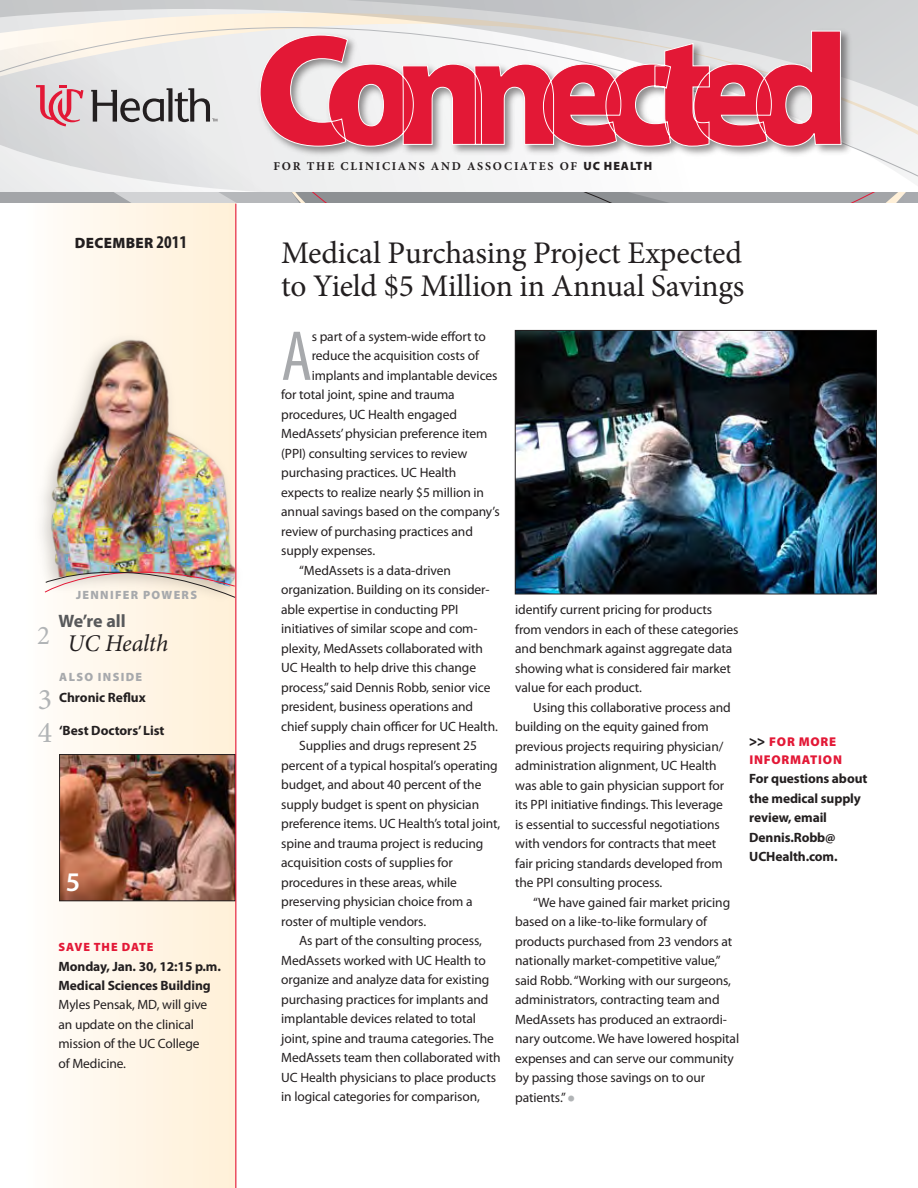
<style>
.page{position:relative;width:918px;height:1188px;background:#fff}
.page>*{position:absolute;margin:0;border:0;box-sizing:border-box;transform-origin:0 0}
.t1{font:condensed 71.4px "Myriad Pro";color:#a7a9ac}
.t2{font:31.5px/33px "Minion Pro";letter-spacing:-.01em;color:#231f20}
.t3{font:30px/33px "Minion Pro";color:#b1b4b6}
.t4{font:600 27px "Myriad Pro";color:#fff}
.t5{font:27px "Minion Pro";color:#b1b4b6}
.t6{font:italic 24px "Minion Pro";letter-spacing:-.01em;color:#231f20}
.t7{font:700 18px "Myriad Pro";letter-spacing:-.005em;color:#58595b}
.t8{font:900 15px "Myriad Pro";letter-spacing:.02em;color:#231f20}
.t9{font:13.5px/19.5px "Myriad Pro";letter-spacing:-.01em;color:#231f20}
.t10{font:700 13.5px/19.5px "Myriad Pro";letter-spacing:-.01em;color:#231f20}
.t11{font:900 12.75px/18px "Myriad Pro";letter-spacing:.06em;color:#e31836}
.t12{font:700 12px "Minion Pro";letter-spacing:.15em;color:#231f20}
.t13{font:900 12px "Myriad Pro";letter-spacing:.11em;color:#a7a9ac}
.t14{font:900 12px "Myriad Pro";letter-spacing:.08em;color:#e31836}
.s1{font-weight:700;font-stretch:condensed;font-size:18px}
.s2{font-family:"Myriad Pro";font-weight:900}
.s3{font-weight:900;font-size:21px;color:#b1b4b6}
.s4{font-size:15px;color:#231f20}
</style>
<div class="page">
<div style="left:0;top:202px;width:235px;height:986px;background:linear-gradient(to right,#fff,#ffefd6)"></div>
<svg style="left:0;top:203px;width:237px;height:56px"></svg>
<svg style="left:0;top:0;width:918px;height:192px"></svg>
<div style="left:32px;top:329px;width:212px;height:276px;background:#231f20;opacity:.22"></div>
<img style="left:18px;top:296px;width:217px;height:293px">
<svg style="left:36px;top:85px;width:47px;height:41px;background:#dd9ba6"></svg>
<svg style="left:91px;top:88px;width:126px;height:34px;background:#a9a8a9"></svg>
<div style="left:257px;top:28px;width:596px;height:131px;background:#231f20;opacity:.5"></div>
<svg style="left:259px;top:30px;width:583px;height:117px"></svg>
<img style="left:44px;top:552px;width:191px;height:46px">
<svg style="left:0;top:192px;width:918px;height:11px;background:#a2a3a6"></svg>
<img style="left:61px;top:756px;width:172px;height:143px">
<div style="left:59px;top:754px;width:176px;height:147px;border:1px solid #231f20"></div>
<hr style="left:235px;top:204px;width:1px;height:984px;background:#e31836">
<img style="left:517px;top:332px;width:358px;height:260px">
<div style="left:515px;top:330px;width:362px;height:264px;border:1px solid #231f20"></div>
<p class="t8" style="left:75px;top:232px;width:114px">DECEMBER <span class="s1">2011</span></p>
<h3 class="t5" style="left:37px;top:617px;width:14px">2</h3>
<p class="t13" style="left:76px;top:587px;width:123px">JENNIFER POWERS</p>
<h3 class="t7" style="left:58px;top:609px;width:69px">We’re all</h3>
<h3 class="t6" style="left:68px;top:627px;width:102px">UC Health</h3>
<p class="t13" style="left:59px;top:669px;width:84px">ALSO INSIDE</p>
<p class="t10" style="left:59px;top:687px;width:88px">Chronic Reflux</p>
<p class="t10" style="left:59px;top:720px;width:107px">‘Best Doctors’ List</p>
<h3 class="t3" style="left:38px;top:683px;width:16px">3<br>4</h3>
<h3 class="t4" style="left:66px;top:865px;width:16px">5</h3>
<p class="t14" style="left:59px;top:939px;width:95px">SAVE THE DATE</p>
<p class="t10" style="left:58px;top:956px;width:164px">Monday, Jan. 30, 12:15 p.m.<br>Medical Sciences Building</p>
<p class="t9" style="left:58px;top:995px;width:150px">Myles Pensak, MD, will give an update on the clinical mission of the UC College of Medicine.</p>
<p class="t12" style="left:273px;top:157px;width:379px">FOR THE CLINICIANS AND ASSOCIATES OF <span class="s2">UC HEALTH</span></p>
<h2 class="t2" style="left:281px;top:236px;width:465px">Medical Purchasing Project Expected to Yield $5 Million in Annual Savings</h2>
<h1 class="t1" style="left:281px;top:313px;width:33px">A</h1>
<p class="t9" style="left:312px;top:326px;width:176px">s part of a system-wide effort to</p>
<p class="t9" style="left:312px;top:346px;width:169px">reduce the acquisition costs of</p>
<p class="t9" style="left:312px;top:365px;width:187px">implants and implantable devices</p>
<p class="t9" style="left:281px;top:385px;width:175px">for total joint, spine and trauma</p>
<p class="t9" style="left:281px;top:404px;width:177px">procedures, UC Health engaged</p>
<p class="t9" style="left:281px;top:424px;width:208px">MedAssets’ physician preference item</p>
<p class="t9" style="left:281px;top:443px;width:188px">(PPI) consulting services to review</p>
<p class="t9" style="left:281px;top:463px;width:177px">purchasing practices. UC Health</p>
<p class="t9" style="left:281px;top:482px;width:204px">expects to realize nearly $5 million in</p>
<p class="t9" style="left:281px;top:502px;width:220px">annual savings based on the company’s</p>
<p class="t9" style="left:281px;top:521px;width:193px">review of purchasing practices and</p>
<p class="t9" style="left:281px;top:541px;width:95px">supply expenses.</p>
<p class="t9" style="left:299px;top:560px;width:153px">“MedAssets is a data-driven</p>
<p class="t9" style="left:281px;top:580px;width:210px">organization. Building on its consider-</p>
<p class="t9" style="left:281px;top:599px;width:179px">able expertise in conducting PPI</p>
<p class="t9" style="left:281px;top:619px;width:198px">initiatives of similar scope and com-</p>
<p class="t9" style="left:281px;top:638px;width:203px">plexity, MedAssets collaborated with</p>
<p class="t9" style="left:281px;top:658px;width:196px">UC Health to help drive this change</p>
<p class="t9" style="left:281px;top:677px;width:211px">process,” said Dennis Robb, senior vice</p>
<p class="t9" style="left:281px;top:697px;width:194px">president, business operations and</p>
<p class="t9" style="left:281px;top:716px;width:218px">chief supply chain officer for UC Health.</p>
<p class="t9" style="left:299px;top:736px;width:179px">Supplies and drugs represent 25</p>
<p class="t9" style="left:281px;top:755px;width:218px">percent of a typical hospital’s operating</p>
<p class="t9" style="left:281px;top:775px;width:202px">budget, and about 40 percent of the</p>
<p class="t9" style="left:281px;top:794px;width:199px">supply budget is spent on physician</p>
<p class="t9" style="left:281px;top:814px;width:220px">preference items. UC Health’s total joint,</p>
<p class="t9" style="left:281px;top:833px;width:204px">spine and trauma project is reducing</p>
<p class="t9" style="left:281px;top:853px;width:173px">acquisition costs of supplies for</p>
<p class="t9" style="left:281px;top:872px;width:177px">procedures in these areas, while</p>
<p class="t9" style="left:281px;top:892px;width:193px">preserving physician choice from a</p>
<p class="t9" style="left:281px;top:911px;width:146px">roster of multiple vendors.</p>
<p class="t9" style="left:299px;top:931px;width:184px">As part of the consulting process,</p>
<p class="t9" style="left:281px;top:950px;width:206px">MedAssets worked with UC Health to</p>
<p class="t9" style="left:281px;top:970px;width:210px">organize and analyze data for existing</p>
<p class="t9" style="left:281px;top:989px;width:209px">purchasing practices for implants and</p>
<p class="t9" style="left:281px;top:1009px;width:196px">implantable devices related to total</p>
<p class="t9" style="left:281px;top:1028px;width:214px">joint, spine and trauma categories. The</p>
<p class="t9" style="left:281px;top:1048px;width:221px">MedAssets team then collaborated with</p>
<p class="t9" style="left:281px;top:1067px;width:216px">UC Health physicians to place products</p>
<p class="t9" style="left:281px;top:1087px;width:200px">in logical categories for comparison,</p>
<p class="t9" style="left:515px;top:600px;width:225px">identify current pricing for products from vendors in each of these categories and benchmark against aggregate data showing what is considered fair market value for each product.</p>
<p class="t9" style="left:515px;top:697px;width:217px;text-indent:18px">Using this collaborative process and building on the equity gained from previous projects requiring physician/ administration alignment, UC Health was able to gain physician support for its PPI initiative findings. This leverage is essential to successful negotiations with vendors for contracts that meet fair pricing standards developed from the PPI consulting process.</p>
<p class="t9" style="left:515px;top:892px;width:225px;text-indent:18px">“We have gained fair market pricing based on a like-to-like formulary of products purchased from 23 vendors at nationally market-competitive value,” said Robb. “Working with our surgeons, administrators, contracting team and MedAssets has produced an extraordi&shy;nary outcome. We have lowered hospital expenses and can serve our community by passing those savings on to our patients.” <span class="s3">•</span></p>
<p class="t11" style="left:749px;top:732px;width:94px"><span class="s4">&gt;&gt;</span> FOR MORE<br>INFORMATION</p>
<p class="t10" style="left:749px;top:769px;width:120px">For questions about the medical supply review, email<br>Dennis.Robb@<br>UCHealth.com.</p>
</div>
